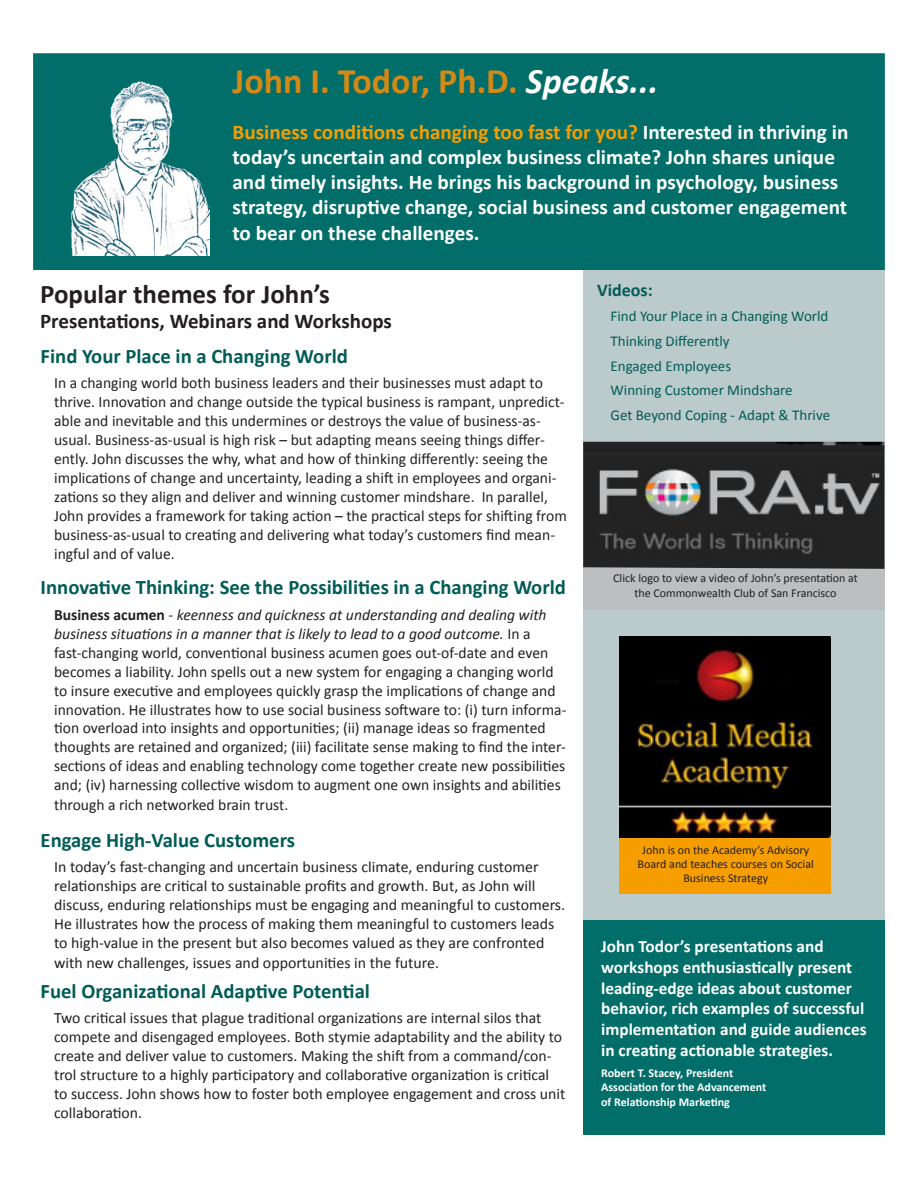
<style>
.page{position:relative;width:918px;height:1188px;background:#fff}
.page>*{position:absolute;margin:0;border:0;box-sizing:border-box;transform-origin:0 0}
.t1{font:700 36px "Calibri";color:#d48916}
.t2{font:700 27px "Calibri";color:#231f20}
.t3{font:700 21px/25.2px "Calibri";color:#fff}
.t4{font:700 21px "Calibri";color:#231f20}
.t5{font:700 20.7px "Calibri";color:#015c57}
.t6{font:700 18px "Calibri";color:#015c57}
.t7{font:700 17.25px/20.7px "Calibri";color:#fff}
.t8{font:15.75px/19px "Calibri";color:#231f20}
.t9{font:15px "Calibri";color:#015c57}
.t10{font:12px/14.4px "Calibri";color:#231f20;text-align:center}
.t11{font:700 12px "Calibri";color:#fff}
.s1{font-style:italic;color:#fff}
.s2{color:#f69e00}
.s3{font-weight:700}
.s4{font-style:italic}
</style>
<div class="page">
<div style="left:584px;top:270px;width:301px;height:651px;background:#bbcacb"></div>
<div style="left:584px;top:921px;width:301px;height:214px;background:#016e69"></div>
<div style="left:33px;top:53px;width:852px;height:217px;background:#016e69;border:2px solid #016e69"></div>
<img style="left:71px;top:66px;width:139px;height:190px">
<img style="left:619px;top:637px;width:212px;height:201px">
<div style="left:584px;top:566px;width:301px;height:44px;background:#bcbec0"></div>
<div style="left:619px;top:838px;width:212px;height:56px;background:#f69e00"></div>
<img style="left:583px;top:442px;width:301px;height:127px">
<p class="t1" style="left:232px;top:59px;width:427px">John I. Todor, Ph.D. <span class="s1">Speaks...</span></p>
<p class="t3" style="left:232px;top:118px;width:617px"><span class="s2">Business conditions changing too fast for you?</span> Interested in thriving in today’s uncertain and complex business climate? John shares unique and timely insights. He brings his background in psychology, business strategy, disruptive change, social business and customer engagement to bear on these challenges.</p>
<p class="t2" style="left:40px;top:277px;width:291px">Popular themes for John’s</p>
<p class="t4" style="left:40px;top:308px;width:353px">Presentations, Webinars and Workshops</p>
<p class="t5" style="left:41px;top:343px;width:309px">Find Your Place in a Changing World</p>
<p class="t8" style="left:54px;top:373px;width:514px">In a changing world both business leaders and their businesses must adapt to thrive. Innovation and change outside the typical business is rampant, unpredict&shy;able and inevitable and this undermines or destroys the value of business-as&shy;usual. Business-as-usual is high risk – but adapting means seeing things differ&shy;ently. John discusses the why, what and how of thinking differently: seeing the implications of change and uncertainty, leading a shift in employees and organi&shy;zations so they align and deliver and winning customer mindshare. In parallel, John provides a framework for taking action – the practical steps for shifting from business-as-usual to creating and delivering what today’s customers find mean&shy;ingful and of value.</p>
<p class="t5" style="left:41px;top:575px;width:527px">Innovative Thinking: See the Possibilities in a Changing World</p>
<p class="t8" style="left:54px;top:605px;width:514px"><span class="s3">Business acumen</span> <span class="s4">- keenness and quickness at understanding and dealing with business situations in a manner that is likely to lead to a good outcome.</span> In a fast-changing world, conventional business acumen goes out-of-date and even becomes a liability. John spells out a new system for engaging a changing world to insure executive and employees quickly grasp the implications of change and innovation. He illustrates how to use social business software to: (i) turn informa&shy;tion overload into insights and opportunities; (ii) manage ideas so fragmented thoughts are retained and organized; (iii) facilitate sense making to find the inter&shy;sections of ideas and enabling technology come together create new possibilities and; (iv) harnessing collective wisdom to augment one own insights and abilities through a rich networked brain trust.</p>
<p class="t5" style="left:41px;top:827px;width:256px">Engage High-Value Customers</p>
<p class="t8" style="left:54px;top:857px;width:513px">In today’s fast-changing and uncertain business climate, enduring customer relationships are critical to sustainable profits and growth. But, as John will discuss, enduring relationships must be engaging and meaningful to customers.<br>He illustrates how the process of making them meaningful to customers leads to high-value in the present but also becomes valued as they are confronted with new challenges, issues and opportunities in the future.</p>
<p class="t5" style="left:41px;top:978px;width:331px">Fuel Organizational Adaptive Potential</p>
<p class="t8" style="left:54px;top:1008px;width:513px">Two critical issues that plague traditional organizations are internal silos that compete and disengaged employees. Both stymie adaptability and the ability to create and deliver value to customers. Making the shift from a command/con&shy;trol structure to a highly participatory and collaborative organization is critical to success. John shows how to foster both employee engagement and cross unit collaboration.</p>
<p class="t6" style="left:597px;top:279px;width:57px">Videos:</p>
<p class="t9" style="left:611px;top:307px;width:219px">Find Your Place in a Changing World</p>
<p class="t9" style="left:611px;top:332px;width:121px">Thinking Differently</p>
<p class="t9" style="left:611px;top:356px;width:122px">Engaged Employees</p>
<p class="t9" style="left:611px;top:381px;width:184px">Winning Customer Mindshare</p>
<p class="t9" style="left:611px;top:406px;width:221px">Get Beyond Coping - Adapt &amp; Thrive</p>
<p class="t10" style="left:613px;top:571px;width:246px">Click logo to view a video of John’s presentation at</p>
<p class="t10" style="left:634px;top:585px;width:204px">the Commonwealth Club of San Francisco</p>
<p class="t10" style="left:638px;top:842px;width:178px">John is on the Academy’s Advisory<br>Board and teaches courses on Social<br>Business Strategy</p>
<p class="t7" style="left:601px;top:936px;width:267px">John Todor’s presentations and workshops enthusiastically present leading-edge ideas about customer behavior, rich examples of successful implementation and guide audiences in creating actionable strategies.</p>
<p class="t11" style="left:601px;top:1066px;width:134px">Robert T. Stacey, President</p>
<p class="t11" style="left:601px;top:1080px;width:167px">Association for the Advancement</p>
<p class="t11" style="left:601px;top:1094px;width:130px">of Relationship Marketing</p>
</div>
